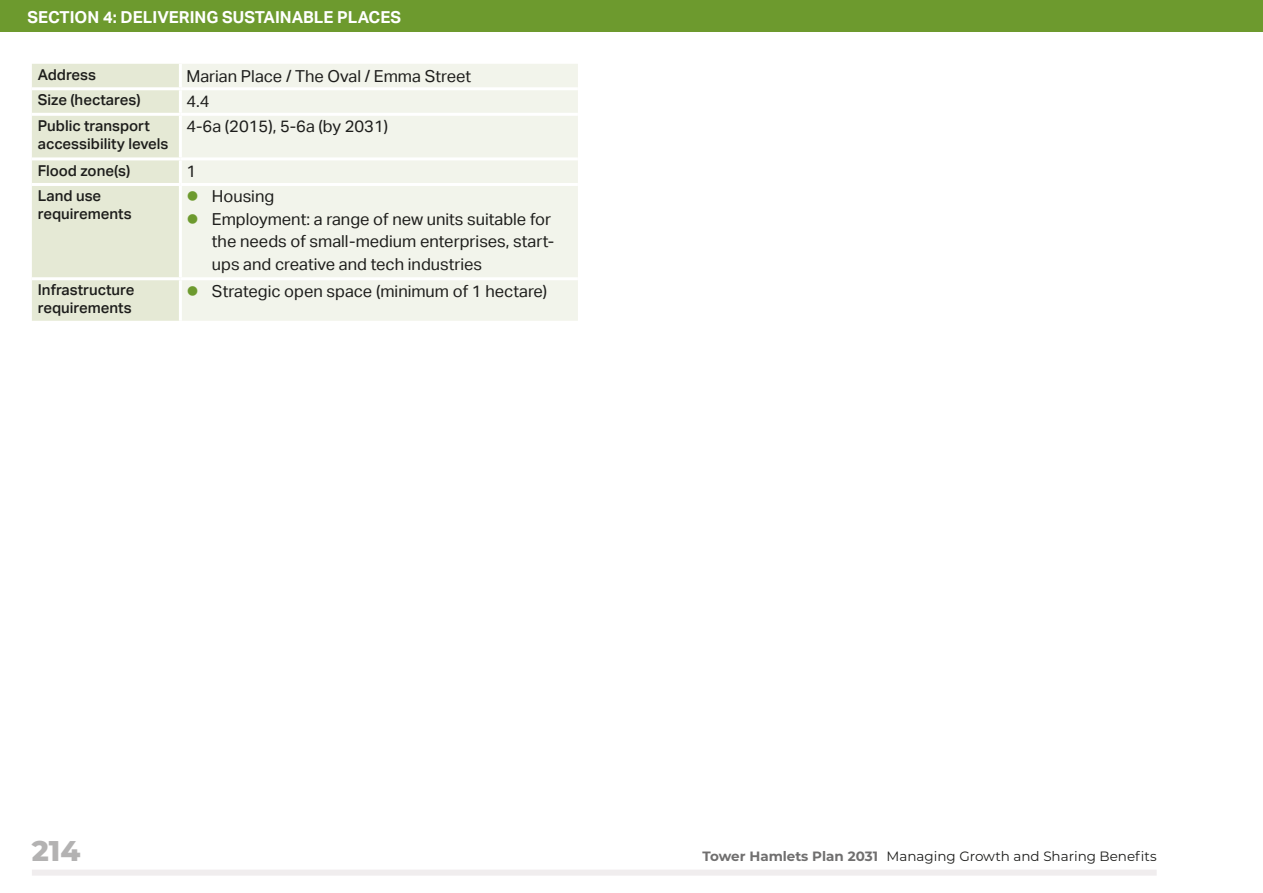
<style>
.page{position:relative;width:1263px;height:893px;background:#fff}
.page>*{position:absolute;margin:0;border:0;box-sizing:border-box;transform-origin:0 0}
.t1{font:800 28.5px "Montserrat";color:#b3b2b2}
.t2{font:16.5px/22.5px "Aktiv Grotesk";color:#1d1d1b}
.t3{font:700 16.5px "Aktiv Grotesk";color:#fff}
.t4{font:500 15px/18px "Aktiv Grotesk";color:#1d1d1b}
.t5{font:13.5px "Montserrat";color:#1d1d1b}
.s1{font-weight:700;color:#706f6f}
</style>
<div class="page">
<div style="left:32px;top:870px;width:1125px;height:6px;background:#f0edee"></div>
<div style="left:0;top:0;width:1263px;height:32px;background:#6d9a2e"></div>
<div style="left:32px;top:64px;width:147px;height:257px;background:#e5e9d5"></div>
<div style="left:182px;top:64px;width:396px;height:257px;background:#f2f4eb"></div>
<hr style="left:32px;top:87px;width:148px;height:3px;background:#fff">
<hr style="left:180px;top:87px;width:398px;height:3px;background:#fff">
<hr style="left:32px;top:113px;width:148px;height:3px;background:#fff">
<hr style="left:180px;top:113px;width:398px;height:3px;background:#fff">
<hr style="left:32px;top:157px;width:148px;height:3px;background:#fff">
<hr style="left:180px;top:157px;width:398px;height:3px;background:#fff">
<hr style="left:32px;top:183px;width:148px;height:3px;background:#fff">
<hr style="left:180px;top:183px;width:398px;height:3px;background:#fff">
<hr style="left:32px;top:277px;width:148px;height:3px;background:#fff">
<hr style="left:180px;top:277px;width:398px;height:3px;background:#fff">
<svg style="left:188px;top:191px;width:9px;height:10px"></svg>
<svg style="left:188px;top:214px;width:9px;height:10px"></svg>
<svg style="left:188px;top:286px;width:9px;height:9px"></svg>
<p class="t3" style="left:28px;top:8px;width:375px">SECTION 4: DELIVERING SUSTAINABLE PLACES</p>
<p class="t4" style="left:38px;top:66px;width:60px">Address</p>
<p class="t2" style="left:186px;top:65px;width:286px">Marian Place / The Oval / Emma Street</p>
<p class="t4" style="left:38px;top:91px;width:104px">Size (hectares)</p>
<p class="t2" style="left:186px;top:90px;width:25px">4.4</p>
<p class="t4" style="left:38px;top:117px;width:132px">Public transport accessibility levels</p>
<p class="t2" style="left:186px;top:115px;width:203px">4-6a (2015), 5-6a (by 2031)</p>
<p class="t4" style="left:38px;top:161px;width:94px">Flood zone(s)</p>
<p class="t2" style="left:186px;top:160px;width:11px">1</p>
<p class="t4" style="left:38px;top:187px;width:95px">Land use requirements</p>
<p class="t2" style="left:212px;top:185px;width:344px">Housing<br>Employment: a range of new units suitable for the needs of small-medium enterprises, start&shy;ups and creative and tech industries</p>
<p class="t4" style="left:38px;top:281px;width:98px">Infrastructure requirements</p>
<p class="t2" style="left:212px;top:280px;width:337px">Strategic open space (minimum of 1 hectare)</p>
<h1 class="t1" style="left:32px;top:830px;width:50px">214</h1>
<p class="t5" style="left:703px;top:847px;width:456px"><span class="s1">Tower Hamlets Plan 2031</span> Managing Growth and Sharing Benefits</p>
</div>
